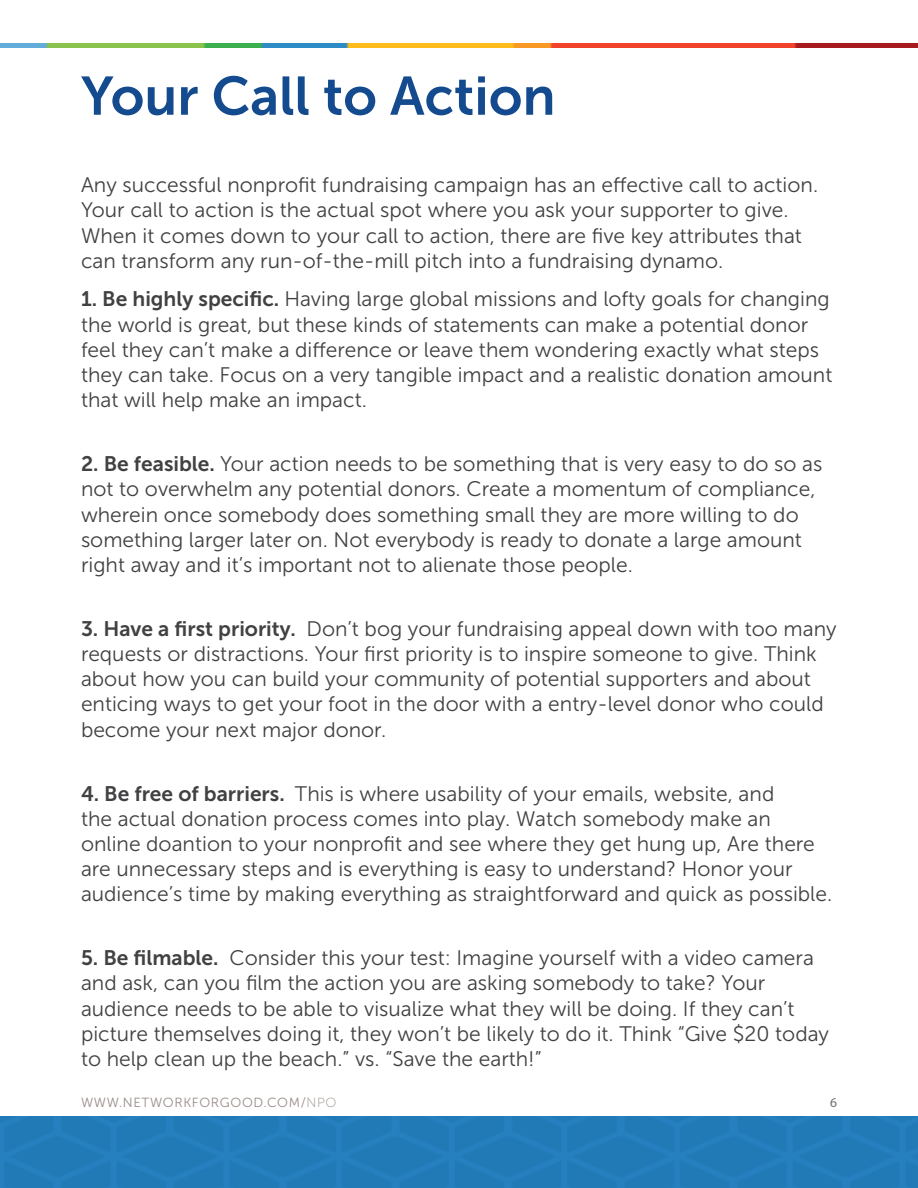
<style>
.page{position:relative;width:918px;height:1188px;background:#fff}
.page>*{position:absolute;margin:0;border:0;box-sizing:border-box;transform-origin:0 0}
.t1{font:54px "Museo Sans 700";color:#144a8e}
.t2{font:21px/25.2px "Museo Sans 300";color:#414042}
.t3{font:13.5px "Myriad Pro";color:#6d6e71}
.t4{font:13.2px "Museo Sans 300";letter-spacing:.05em;color:#988a86}
.s1{font-family:"Museo Sans 700"}
.s2{font-family:"Museo Sans 100"}
</style>
<div class="page">
<img style="left:0;top:44px;width:918px;height:4px">
<img style="left:0;top:1117px;width:918px;height:71px">
<h1 class="t1" style="left:81px;top:66px;width:476px">Your Call to Action</h1>
<p class="t2" style="left:81px;top:172px;width:739px">Any successful nonprofit fundraising campaign has an effective call to action.<br>Your call to action is the actual spot where you ask your supporter to give.<br>When it comes down to your call to action, there are five key attributes that can transform any run-of-the-mill pitch into a fundraising dynamo.</p>
<p class="t2" style="left:81px;top:287px;width:753px"><span class="s1">1. Be highly specific.</span> Having large global missions and lofty goals for changing the world is great, but these kinds of statements can make a potential donor feel they can’t make a difference or leave them wondering exactly what steps they can take. Focus on a very tangible impact and a realistic donation amount that will help make an impact.</p>
<p class="t2" style="left:81px;top:451px;width:743px"><span class="s1">2. Be feasible.</span> Your action needs to be something that is very easy to do so as not to overwhelm any potential donors. Create a momentum of compliance, wherein once somebody does something small they are more willing to do something larger later on. Not everybody is ready to donate a large amount right away and it’s important not to alienate those people.</p>
<p class="t2" style="left:81px;top:616px;width:757px"><span class="s1">3. Have a first priority.</span> Don’t bog your fundraising appeal down with too many requests or distractions. Your first priority is to inspire someone to give. Think about how you can build your community of potential supporters and about enticing ways to get your foot in the door with a entry-level donor who could become your next major donor.</p>
<p class="t2" style="left:81px;top:781px;width:753px"><span class="s1">4. Be free of barriers.</span> This is where usability of your emails, website, and<br>the actual donation process comes into play. Watch somebody make an online doantion to your nonprofit and see where they get hung up, Are there are unnecessary steps and is everything is easy to understand? Honor your audience’s time by making everything as straightforward and quick as possible.</p>
<p class="t2" style="left:81px;top:946px;width:750px"><span class="s1">5. Be filmable.</span> Consider this your test: Imagine yourself with a video camera and ask, can you film the action you are asking somebody to take? Your audience needs to be able to visualize what they will be doing. If they can’t picture themselves doing it, they won’t be likely to do it. Think “Give $20 today to help clean up the beach.” vs. “Save the earth!”</p>
<p class="t4" style="left:81px;top:1095px;width:257px">WWW.NETWORKFORGOOD.COM/<span class="s2">NPO</span></p>
<p class="t3" style="left:830px;top:1094px;width:8px">6</p>
</div>
